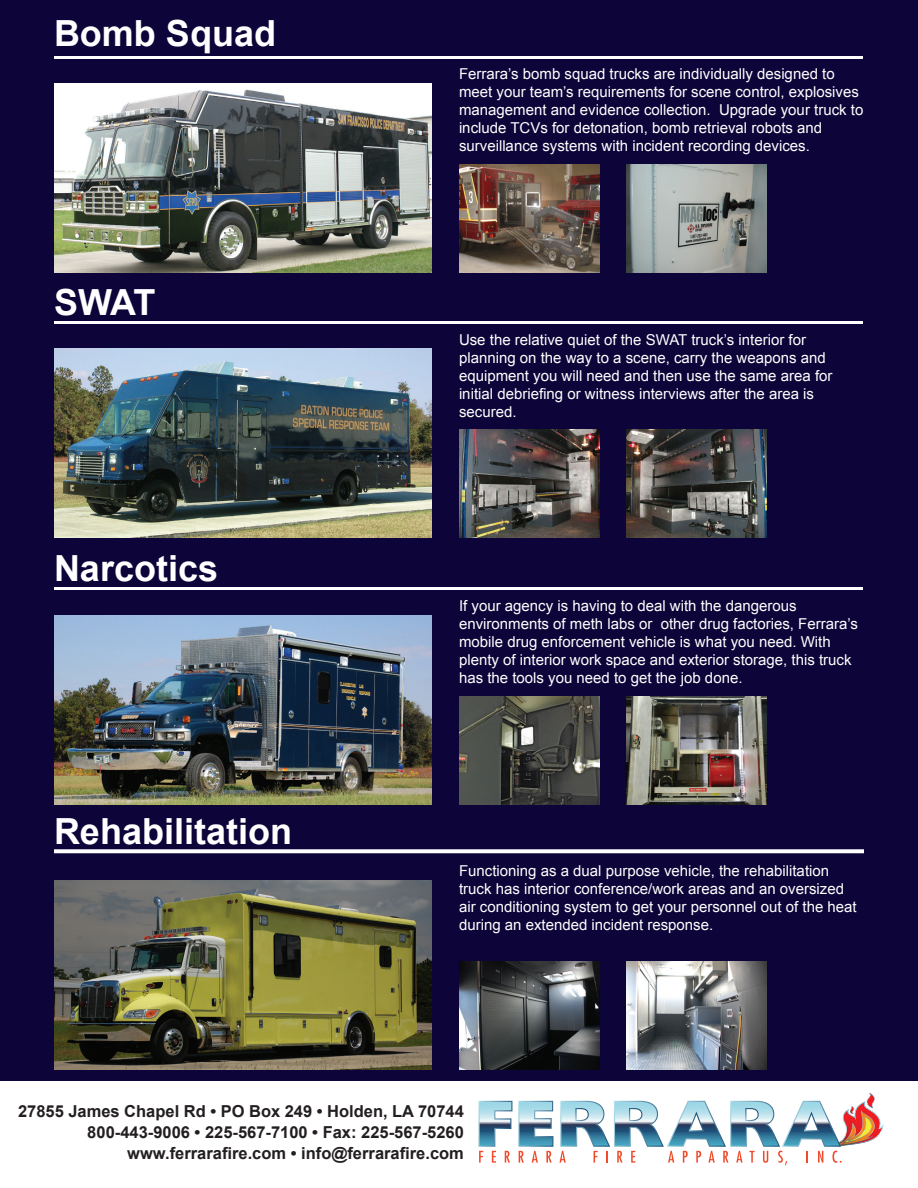
<style>
.page{position:relative;width:918px;height:1188px;background:#fff}
.page>*{position:absolute;margin:0;border:0;box-sizing:border-box;transform-origin:0 0}
.t1{font:700 36px "Arial";color:#fff}
.t2{font:700 16.5px/21px "Arial";color:#231f20;text-align:right}
.t3{font:15px/18px "Arial";color:#fff}
</style>
<div class="page">
<div style="left:0;top:0;width:918px;height:1170px;background:#0d0439"></div>
<div style="left:0;top:1082px;width:918px;height:106px;background:#fff"></div>
<img style="left:54px;top:881px;width:378px;height:189px">
<img style="left:54px;top:616px;width:378px;height:189px">
<hr style="left:55px;top:56px;width:808px;height:2px;background:#fff">
<hr style="left:55px;top:322px;width:808px;height:2px;background:#fff">
<hr style="left:55px;top:587px;width:808px;height:2px;background:#fff">
<svg style="left:54px;top:849px;width:810px;height:4px;fill:#fff"></svg>
<img style="left:54px;top:84px;width:378px;height:189px">
<img style="left:54px;top:349px;width:378px;height:189px">
<img style="left:626px;top:165px;width:141px;height:108px">
<img style="left:459px;top:165px;width:140px;height:108px">
<img style="left:626px;top:430px;width:141px;height:108px">
<img style="left:459px;top:430px;width:140px;height:108px">
<img style="left:626px;top:697px;width:141px;height:108px">
<img style="left:459px;top:697px;width:140px;height:108px">
<img style="left:626px;top:961px;width:141px;height:108px">
<img style="left:459px;top:961px;width:140px;height:108px">
<svg style="left:478px;top:1101px;width:34px;height:62px"></svg>
<svg style="left:518px;top:1101px;width:35px;height:62px"></svg>
<svg style="left:559px;top:1093px;width:325px;height:72px"></svg>
<h1 class="t1" style="left:54px;top:9px;width:224px">Bomb Squad</h1>
<h1 class="t1" style="left:54px;top:279px;width:103px">SWAT</h1>
<h1 class="t1" style="left:54px;top:544px;width:166px">Narcotics</h1>
<h1 class="t1" style="left:54px;top:807px;width:240px">Rehabilitation</h1>
<p class="t3" style="left:459px;top:65px;width:406px">Ferrara’s bomb squad trucks are individually designed to meet your team’s requirements for scene control, explosives management and evidence collection. Upgrade your truck to include TCVs for detonation, bomb retrieval robots and surveillance systems with incident recording devices.</p>
<p class="t3" style="left:459px;top:331px;width:375px">Use the relative quiet of the SWAT truck’s interior for planning on the way to a scene, carry the weapons and equipment you will need and then use the same area for initial debriefing or witness interviews after the area is secured.</p>
<p class="t3" style="left:459px;top:597px;width:401px">If your agency is having to deal with the dangerous environments of meth labs or other drug factories, Ferrara’s mobile drug enforcement vehicle is what you need. With plenty of interior work space and exterior storage, this truck has the tools you need to get the job done.</p>
<p class="t3" style="left:459px;top:862px;width:399px">Functioning as a dual purpose vehicle, the rehabilitation truck has interior conference/work areas and an oversized air conditioning system to get your personnel out of the heat during an extended incident response.</p>
<p class="t2" style="left:18px;top:1102px;width:447px">27855 James Chapel Rd • PO Box 249 • Holden, LA 70744<br>800-443-9006 • 225-567-7100 • Fax: 225-567-5260 www.ferrarafire.com • info@ferrarafire.com</p>
</div>
